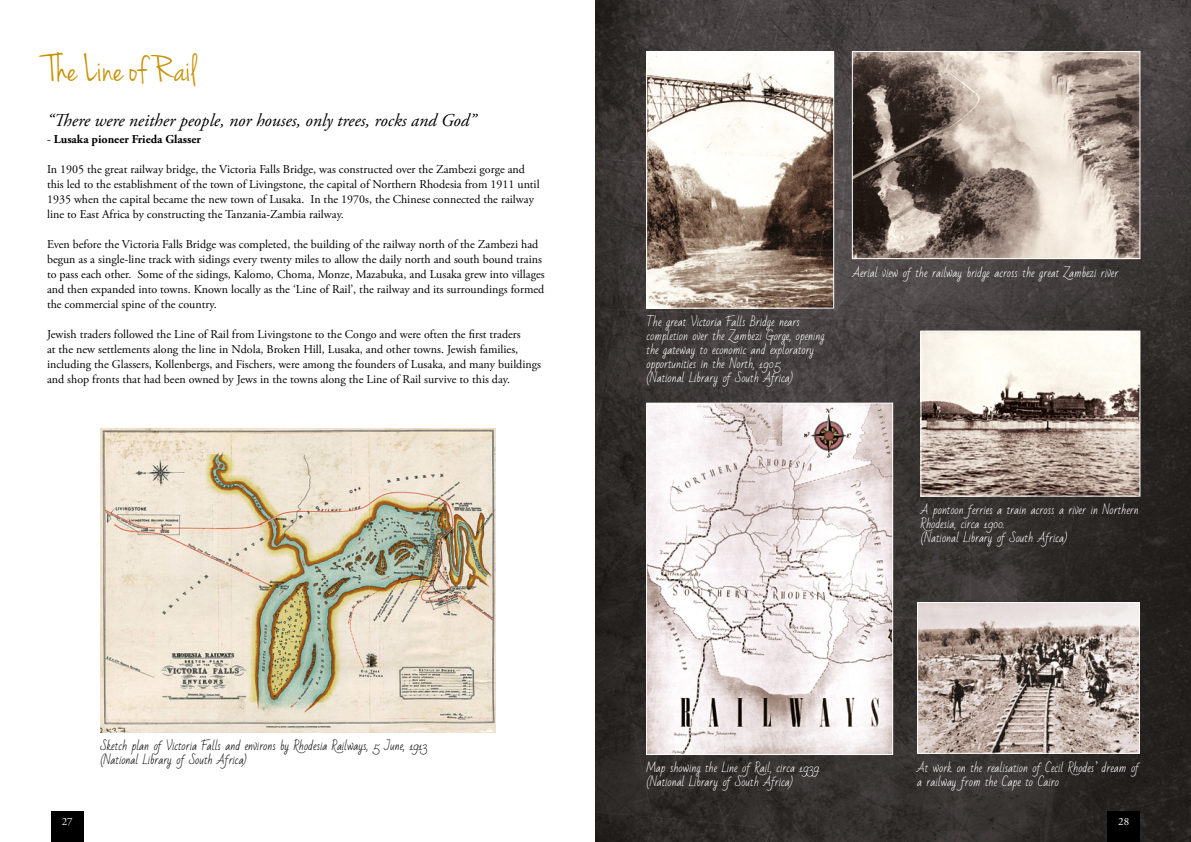
<style>
.page{position:relative;width:1191px;height:842px;background:#fff}
.page>*{position:absolute;margin:0;border:0;box-sizing:border-box;transform-origin:0 0}
.t1{font:40px "Jenna Sue";color:#c89000}
.t2{font:italic 18px "Adobe Garamond Pro";color:#000}
.t3{font:12px/15px "Adobe Garamond Pro";color:#000}
.t4{font:700 12px "Adobe Garamond Pro";color:#000}
.t5{font:11px/14px "Bad Script";color:#fff}
.t6{font:11px/14px "Bad Script";color:#000}
.t7{font:11px "Adobe Garamond Pro";color:#fff}
.s1{font-weight:400}
</style>
<div class="page">
<div style="left:51px;top:811px;width:32px;height:31px;background:#000"></div>
<img style="left:595px;top:0;width:596px;height:842px">
<img style="left:100px;top:428px;width:395px;height:304px">
<img style="left:648px;top:405px;width:243px;height:348px">
<div style="left:646px;top:403px;width:247px;height:352px;border:1px solid #fff"></div>
<img style="left:648px;top:53px;width:184px;height:254px">
<div style="left:646px;top:51px;width:188px;height:258px;border:1px solid #fff"></div>
<img style="left:854px;top:53px;width:284px;height:204px">
<div style="left:852px;top:51px;width:288px;height:208px;border:1px solid #fff"></div>
<img style="left:919px;top:604px;width:219px;height:148px">
<div style="left:917px;top:602px;width:223px;height:152px;border:1px solid #fff"></div>
<img style="left:922px;top:333px;width:216px;height:162px">
<div style="left:920px;top:331px;width:220px;height:166px;border:1px solid #fff"></div>
<div style="left:1107px;top:811px;width:33px;height:31px;background:#000"></div>
<h1 class="t1" style="left:47px;top:46px;width:151px">The Line of Rail</h1>
<h2 class="t2" style="left:47px;top:110px;width:430px">“There were neither people, nor houses, only trees, rocks and God”</h2>
<p class="t4" style="left:47px;top:132px;width:155px"><span class="s1">-</span> Lusaka pioneer Frieda Glasser</p>
<p class="t3" style="left:47px;top:162px;width:494px">In 1905 the great railway bridge, the Victoria Falls Bridge, was constructed over the Zambezi gorge and this led to the establishment of the town of Livingstone, the capital of Northern Rhodesia from 1911 until 1935 when the capital became the new town of Lusaka. In the 1970s, the Chinese connected the railway line to East Africa by constructing the Tanzania-Zambia railway.</p>
<p class="t3" style="left:47px;top:237px;width:499px">Even before the Victoria Falls Bridge was completed, the building of the railway north of the Zambezi had begun as a single-line track with sidings every twenty miles to allow the daily north and south bound trains to pass each other. Some of the sidings, Kalomo, Choma, Monze, Mazabuka, and Lusaka grew into villages and then expanded into towns. Known locally as the ‘Line of Rail’, the railway and its surroundings formed the commercial spine of the country.</p>
<p class="t3" style="left:47px;top:327px;width:495px">Jewish traders followed the Line of Rail from Livingstone to the Congo and were often the first traders<br>at the new settlements along the line in Ndola, Broken Hill, Lusaka, and other towns. Jewish families, including the Glassers, Kollenbergs, and Fischers, were among the founders of Lusaka, and many buildings and shop fronts that had been owned by Jews in the towns along the Line of Rail survive to this day.</p>
<p class="t7" style="left:62px;top:815px;width:12px">27</p>
<p class="t6" style="left:100px;top:739px;width:329px">Sketch plan ofVictoria Falls and environs by Rhodesia Railways, 5 June, 1913 (National Library ofSouth Africa)</p>
<p class="t5" style="left:646px;top:315px;width:179px">The great Victoria Falls Bridge nears completion over the Zambezi Gorge, opening the gateway to economic and exploratory opportunities in the North, 1905<br>(National Library ofSouth Africa)</p>
<p class="t5" style="left:852px;top:266px;width:267px">Aerial view ofthe railway bridge across the great Zambezi river</p>
<p class="t5" style="left:921px;top:503px;width:219px">A pontoon ferries a train across a river in Northern<br>Rhodesia, circa 1900.<br>(National Library ofSouth Africa)</p>
<p class="t5" style="left:646px;top:761px;width:175px">Map showing the Line ofRail, circa 1939. (National Library ofSouth Africa)</p>
<p class="t5" style="left:917px;top:761px;width:229px">At work on the realisation ofCecil Rhodes’ dream of a railway from the Cape to Cairo</p>
<p class="t7" style="left:1118px;top:815px;width:12px">28</p>
</div>
